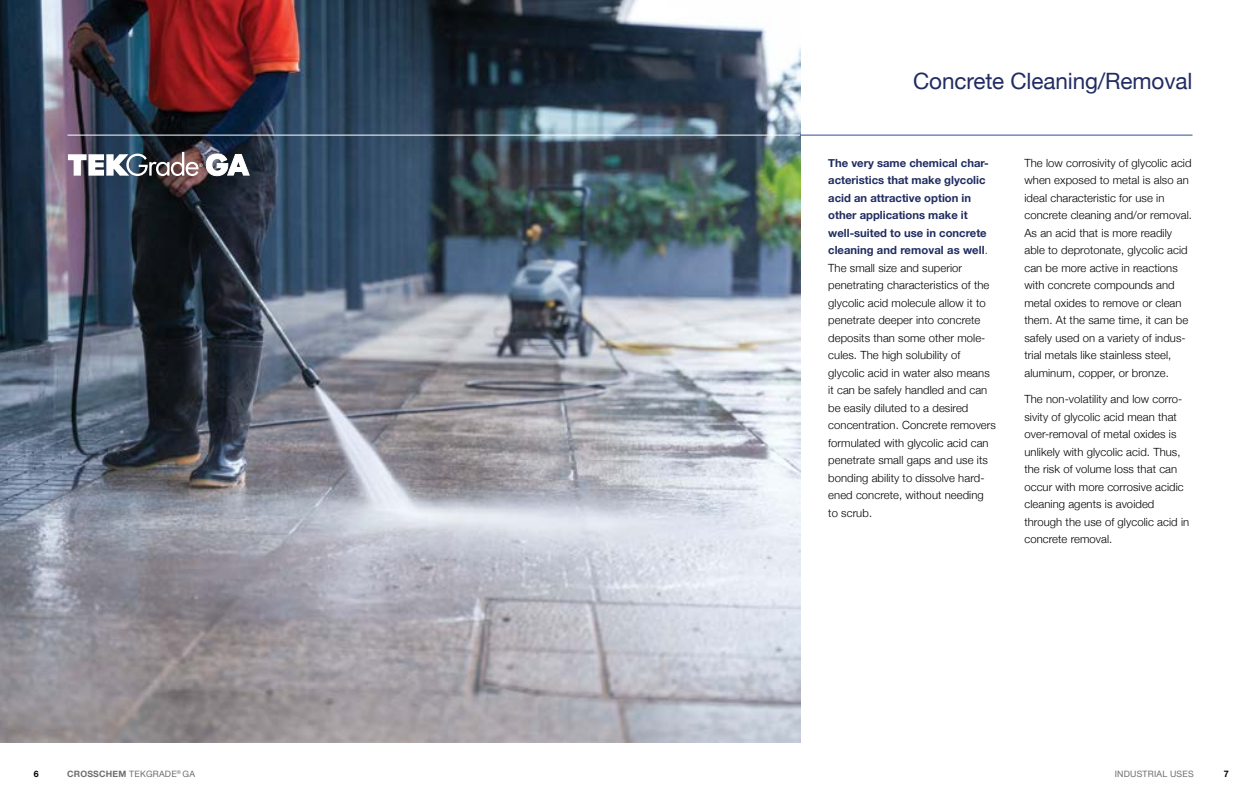
<style>
.page{position:relative;width:1260px;height:810px;background:#fff}
.page>*{position:absolute;margin:0;border:0;box-sizing:border-box;transform-origin:0 0}
.t1{font:22.5px "Helvetica Neue";letter-spacing:-.005em;color:#212c62}
.t2{font:300 11.25px/17.5px "Helvetica Neue";letter-spacing:.01em;color:#000}
.t3{font:700 9px "Helvetica Neue";color:#000}
.t4{font:8.75px "Helvetica Neue";letter-spacing:.025em;color:#6d6e71}
.t5{font:700 8.75px "Helvetica Neue";color:#000}
.s1{font-weight:700;color:#212c62}
.s2{color:#212c62}
.s3{font-weight:700}
</style>
<div class="page">
<img style="left:0;top:0;width:800px;height:742px">
<hr style="left:800px;top:135px;width:392px;height:1px;background:#2b4f94">
<hr style="left:68px;top:135px;width:732px;height:1px;background:#fff">
<img style="left:67px;top:152px;width:183px;height:24px">
<h1 class="t1" style="left:913px;top:65px;width:281px">Concrete Cleaning/Removal</h1>
<p class="t2" style="left:828px;top:153px;width:169px"><span class="s1">The very same chemical char&shy;acteristics that make glycolic acid an attractive option in other applications make it well-suited to use in concrete cleaning and removal as well</span><span class="s2">.<br></span>The small size and superior penetrating characteristics of the glycolic acid molecule allow it to penetrate deeper into concrete deposits than some other mole&shy;cules. The high solubility of glycolic acid in water also means it can be safely handled and can be easily diluted to a desired concentration. Concrete removers formulated with glycolic acid can penetrate small gaps and use its bonding ability to dissolve hard&shy;ened concrete, without needing to scrub.</p>
<p class="t2" style="left:1024px;top:153px;width:169px">The low corrosivity of glycolic acid when exposed to metal is also an ideal characteristic for use in concrete cleaning and/or removal.<br>As an acid that is more readily able to deprotonate, glycolic acid can be more active in reactions with concrete compounds and metal oxides to remove or clean them. At the same time, it can be safely used on a variety of indus&shy;trial metals like stainless steel, aluminum, copper, or bronze.</p>
<p class="t2" style="left:1024px;top:390px;width:166px">The non-volatility and low corro&shy;sivity of glycolic acid mean that over-removal of metal oxides is unlikely with glycolic acid. Thus, the risk of volume loss that can occur with more corrosive acidic cleaning agents is avoided through the use of glycolic acid in concrete removal.</p>
<p class="t4" style="left:67px;top:768px;width:130px"><span class="s3">CROSSCHEM</span> TEKGRADE<sup>®</sup> GA</p>
<p class="t5" style="left:34px;top:767px;width:6px">6</p>
<p class="t4" style="left:1115px;top:768px;width:80px">INDUSTRIAL USES</p>
<p class="t3" style="left:1224px;top:767px;width:7px">7</p>
</div>
